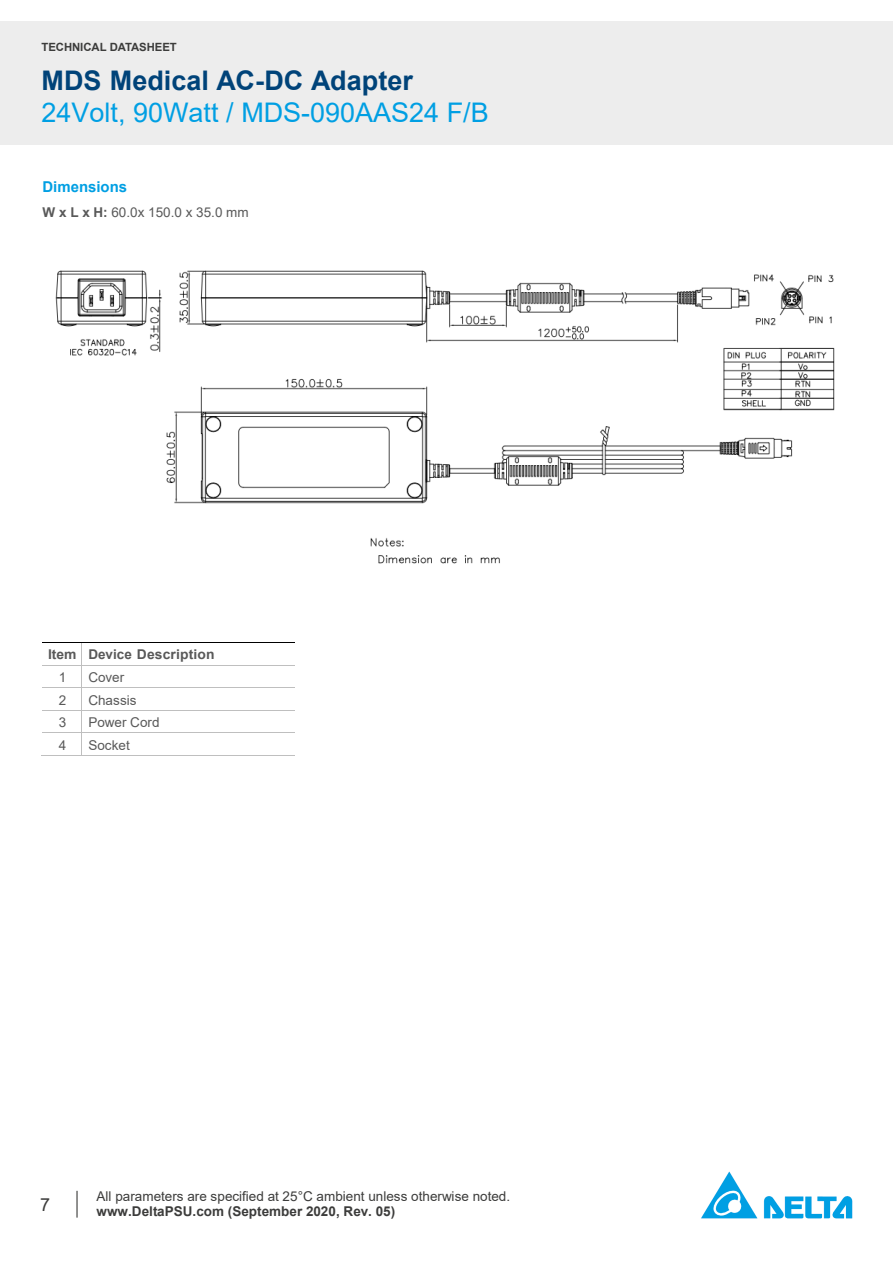
<style>
.page{position:relative;width:893px;height:1264px;background:#fff}
.page>*{position:absolute;margin:0;border:0;box-sizing:border-box;transform-origin:0 0}
.t1{font:27px "Arial";color:#009fe3}
.t2{font:700 27px "Arial";color:#004379}
.t3{font:18px "Arial";color:#3c3c3b}
.t4{font:700 15px "Arial";color:#009fe3}
.t5{font:13.5px "Arial";letter-spacing:.005em;color:#3c3c3b}
.t6{font:13.5px "Arial";letter-spacing:.005em;color:#595959}
.t7{font:700 13.5px "Arial";color:#3c3c3b}
.t8{font:700 13.5px "Arial";letter-spacing:.005em;color:#595959}
.t9{font:700 11.4px "Arial";letter-spacing:-.01em;color:#3c3c3b}
.s1{font-weight:700}
</style>
<div class="page">
<div style="left:0;top:21px;width:893px;height:124px;background:#ededed"></div>
<img style="left:701px;top:1171px;width:152px;height:48px">
<hr style="left:76px;top:1190px;width:2px;height:27px;background:#3c3c3b">
<hr style="left:42px;top:642px;width:40px;height:1px;background:#000">
<hr style="left:82px;top:642px;width:213px;height:1px;background:#000">
<hr style="left:42px;top:664px;width:40px;height:1px;background:#bfbfbf">
<hr style="left:82px;top:664px;width:213px;height:1px;background:#bfbfbf">
<hr style="left:42px;top:687px;width:40px;height:1px;background:#bfbfbf">
<hr style="left:82px;top:687px;width:213px;height:1px;background:#bfbfbf">
<hr style="left:42px;top:710px;width:40px;height:1px;background:#bfbfbf">
<hr style="left:82px;top:710px;width:213px;height:1px;background:#bfbfbf">
<hr style="left:42px;top:732px;width:40px;height:1px;background:#bfbfbf">
<hr style="left:82px;top:732px;width:213px;height:1px;background:#bfbfbf">
<hr style="left:41px;top:755px;width:41px;height:1px;background:#bfbfbf">
<hr style="left:82px;top:755px;width:213px;height:1px;background:#bfbfbf">
<img style="left:55px;top:270px;width:780px;height:294px">
<p class="t9" style="left:42px;top:39px;width:137px">TECHNICAL DATASHEET</p>
<h1 class="t2" style="left:42px;top:61px;width:373px">MDS Medical AC-DC Adapter</h1>
<h1 class="t1" style="left:42px;top:94px;width:449px">24Volt, 90Watt / MDS-090AAS24 F/B</h1>
<p class="t4" style="left:42px;top:176px;width:86px">Dimensions</p>
<p class="t6" style="left:42px;top:203px;width:208px"><span class="s1">W x L x H:</span> 60.0x 150.0 x 35.0 mm</p>
<p class="t8" style="left:48px;top:644px;width:168px">Item Device Description</p>
<p class="t6" style="left:59px;top:667px;width:9px">1</p>
<p class="t6" style="left:88px;top:667px;width:37px">Cover</p>
<p class="t6" style="left:59px;top:690px;width:9px">2</p>
<p class="t6" style="left:88px;top:690px;width:50px">Chassis</p>
<p class="t6" style="left:59px;top:713px;width:9px">3</p>
<p class="t6" style="left:88px;top:713px;width:73px">Power Cord</p>
<p class="t6" style="left:59px;top:735px;width:9px">4</p>
<p class="t6" style="left:88px;top:735px;width:43px">Socket</p>
<h2 class="t3" style="left:40px;top:1192px;width:12px">7</h2>
<p class="t5" style="left:96px;top:1186px;width:415px">All parameters are specified at 25°C ambient unless otherwise noted.</p>
<p class="t7" style="left:96px;top:1201px;width:300px">www.DeltaPSU.com (September 2020, Rev. 05)</p>
</div>
